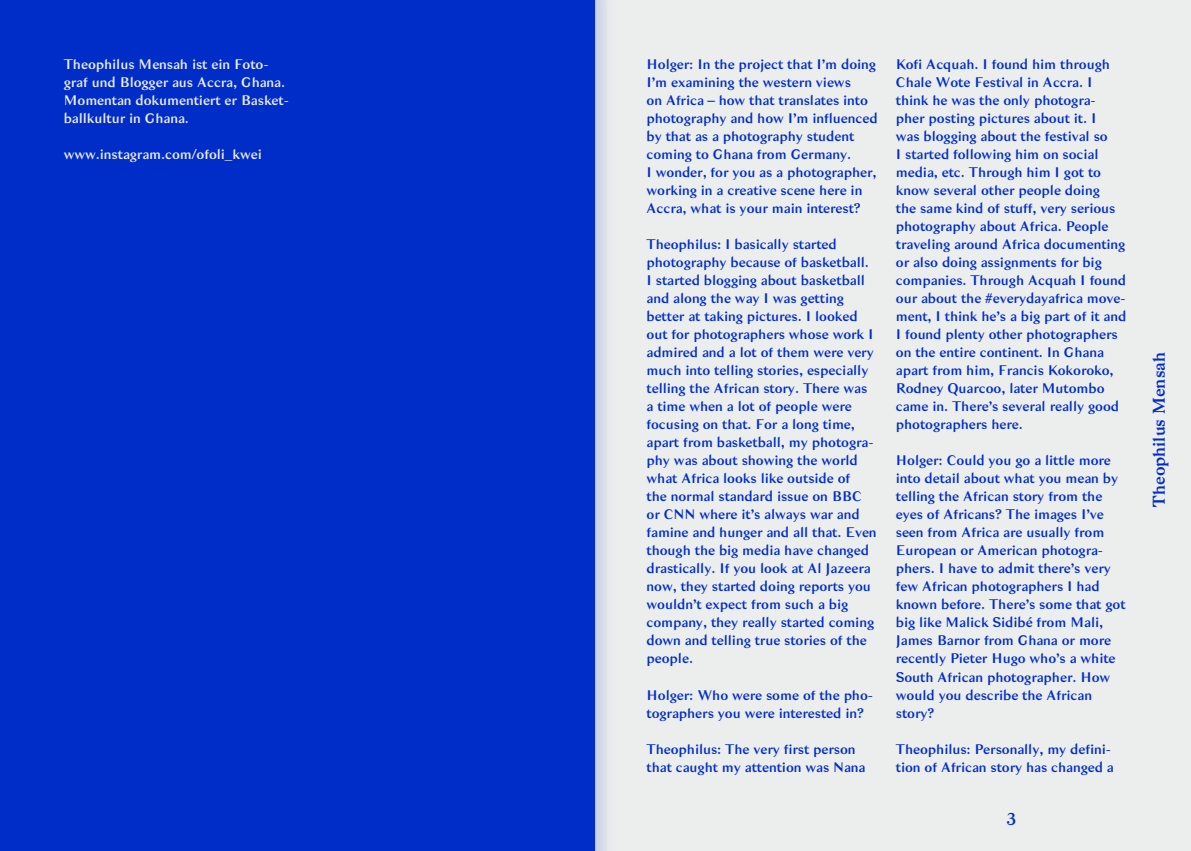
<style>
.page{position:relative;width:1191px;height:851px;background:#fff}
.page>*{position:absolute;margin:0;border:0;box-sizing:border-box;transform-origin:0 0}
.Interviewpartner_Ran{font:16.5px "Bagnard";color:#002dc8}
.Fließtext{font:13.5px/18px "Bagnard Sans";letter-spacing:-.005em;color:#002dc8}
.Einleitungen{font:13.5px/18px "Bagnard Sans";letter-spacing:-.005em;color:#eceded}
.s1{font-family:"Helvetica"}
</style>
<div class="page">
<div style="left:595px;top:0;width:596px;height:850px;background:#eceded"></div>
<div style="left:0;top:0;width:595px;height:850px;background:#002dc8"></div>
<div style="left:577px;top:0;width:37px;height:850px;background:#002dc8;opacity:.75"></div>
<div style="left:583px;top:0;width:25px;height:850px;background:#002dc8;opacity:.75"></div>
<hr style="left:595px;top:0;width:1px;height:850px;background:#b3c0ee">
<p class="Einleitungen" style="left:64px;top:55px;width:227px">Theophilus Mensah ist ein Foto&shy;graf und Blogger aus Accra, Ghana.<br>Momentan dokumentiert er Basket&shy;ballkultur in Ghana.</p>
<p class="Einleitungen" style="left:64px;top:145px;width:199px">www.instagram.com/ofoli<span class="s1">_</span>kwei</p>
<p class="Fließtext" style="left:646px;top:55px;width:233px">Holger: In the project that I’m doing I’m examining the western views<br>on Africa <span class="s1">–</span> how that translates into photography and how I’m influenced by that as a photography student coming to Ghana from Germany.</p>
<p class="Fließtext" style="left:646px;top:163px;width:231px">I wonder, for you as a photographer, working in a creative scene here in<br>Accra, what is your main interest?</p>
<p class="Fließtext" style="left:646px;top:235px;width:232px">Theophilus: I basically started photography because of basketball.<br>I started blogging about basketball and along the way I was getting better at taking pictures. I looked out for photographers whose work I admired and a lot of them were very much into telling stories, especially telling the African story. There was a time when a lot of people were focusing on that. For a long time, apart from basketball, my photogra&shy;phy was about showing the world what Africa looks like outside of<br>the normal standard issue on BBC or CNN where it’s always war and famine and hunger and all that. Even though the big media have changed drastically. If you look at Al Jazeera now, they started doing reports you wouldn’t expect from such a big company, they really started coming down and telling true stories of the people.</p>
<p class="Fließtext" style="left:646px;top:685px;width:228px">Holger: Who were some of the pho&shy;tographers you were interested in?</p>
<p class="Fließtext" style="left:646px;top:739px;width:220px">Theophilus: The very first person that caught my attention was Nana</p>
<p class="Fließtext" style="left:896px;top:55px;width:232px">Kofi Acquah. I found him through Chale Wote Festival in Accra. I think he was the only photogra&shy;pher posting pictures about it. I<br>was blogging about the festival so<br>I started following him on social media, etc. Through him I got to know several other people doing<br>the same kind of stuff, very serious photography about Africa. People traveling around Africa documenting or also doing assignments for big companies. Through Acquah I found our about the <span class="s1">#</span>everydayafrica move&shy;ment, I think he’s a big part of it and I found plenty other photographers on the entire continent. In Ghana apart from him, Francis Kokoroko, Rodney Quarcoo, later Mutombo came in. There’s several really good photographers here.</p>
<p class="Fließtext" style="left:896px;top:451px;width:231px">Holger: Could you go a little more into detail about what you mean by telling the African story from the eyes of Africans? The images I’ve seen from Africa are usually from<br>European or American photogra&shy;phers. I have to admit there’s very few African photographers I had known before. There’s some that got big like Malick Sidibé from Mali,<br>James Barnor from Ghana or more recently Pieter Hugo who’s a white<br>South African photographer. How would you describe the African story?</p>
<p class="Fließtext" style="left:896px;top:739px;width:219px">Theophilus: Personally, my defini&shy;tion of African story has changed a</p>
<p class="Interviewpartner_Ran" style="left:1007px;top:808px;width:11px">3</p>
<p class="Interviewpartner_Ran" style="left:1148px;top:506px;width:156px;rotate:-90deg">Theophilus Mensah</p>
</div>
